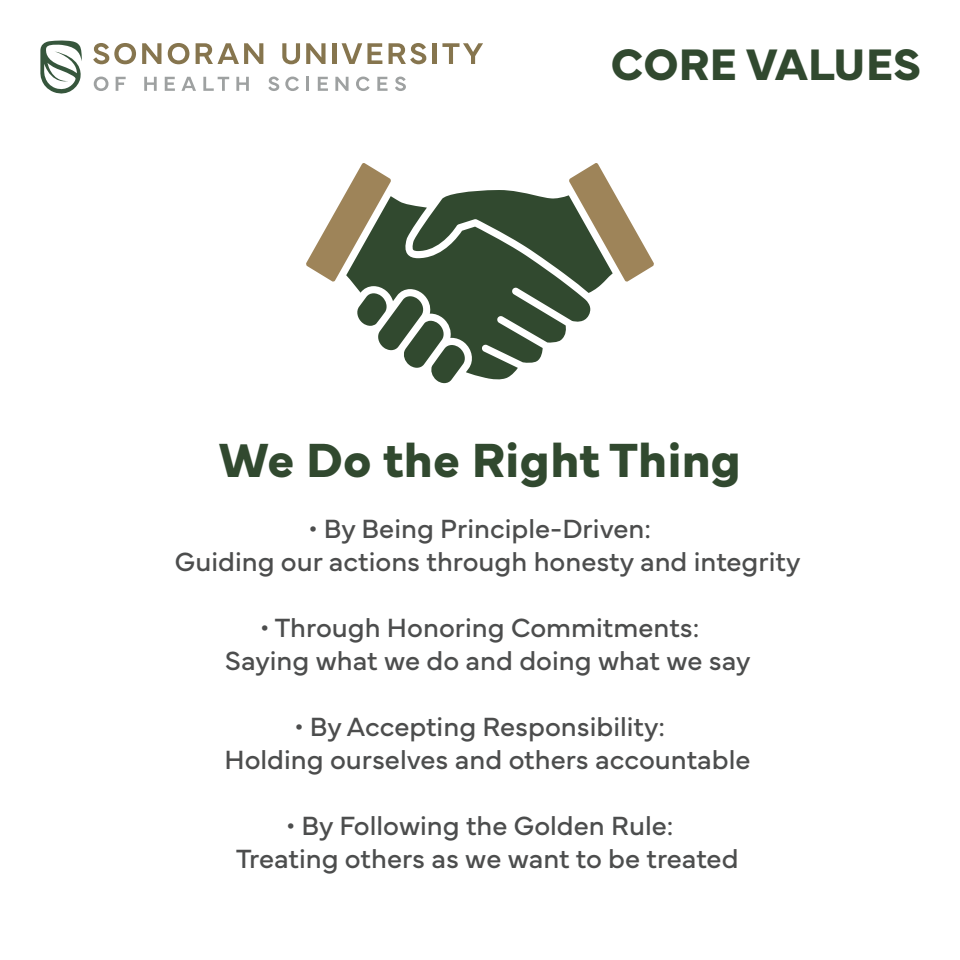
<style>
.page{position:relative;width:960px;height:960px;background:#fff}
.page>*{position:absolute;margin:0;border:0;box-sizing:border-box;transform-origin:0 0}
.t1{font:700 50px "Mundial";color:#31492f}
.t2{font:700 46px "Mundial";color:#31492f}
.t3{font:27.5px/33px "Mundial";color:#4c4d4d;text-align:center}
</style>
<div class="page">
<svg style="left:40px;top:40px;width:42px;height:54px"></svg>
<svg style="left:93px;top:43px;width:43px;height:21px"></svg>
<svg style="left:142px;top:43px;width:19px;height:21px"></svg>
<svg style="left:168px;top:43px;width:21px;height:21px"></svg>
<svg style="left:196px;top:43px;width:67px;height:21px"></svg>
<svg style="left:282px;top:43px;width:18px;height:21px"></svg>
<svg style="left:306px;top:43px;width:20px;height:21px"></svg>
<hr style="left:332px;top:43px;width:4px;height:21px;background:#86754e">
<svg style="left:342px;top:43px;width:40px;height:21px"></svg>
<svg style="left:389px;top:43px;width:37px;height:21px"></svg>
<hr style="left:433px;top:43px;width:4px;height:21px;background:#86754e">
<svg style="left:442px;top:43px;width:41px;height:21px"></svg>
<svg style="left:94px;top:77px;width:14px;height:14px"></svg>
<svg style="left:116px;top:77px;width:10px;height:14px"></svg>
<svg style="left:144px;top:77px;width:13px;height:14px"></svg>
<svg style="left:165px;top:77px;width:10px;height:14px"></svg>
<svg style="left:181px;top:77px;width:15px;height:14px"></svg>
<svg style="left:203px;top:77px;width:26px;height:14px"></svg>
<svg style="left:236px;top:77px;width:13px;height:14px"></svg>
<svg style="left:268px;top:77px;width:11px;height:14px"></svg>
<svg style="left:285px;top:77px;width:14px;height:14px"></svg>
<svg style="left:307px;top:77px;width:2px;height:14px"></svg>
<svg style="left:318px;top:77px;width:10px;height:14px"></svg>
<svg style="left:335px;top:77px;width:14px;height:14px"></svg>
<svg style="left:356px;top:77px;width:14px;height:14px"></svg>
<svg style="left:377px;top:77px;width:11px;height:14px"></svg>
<svg style="left:395px;top:77px;width:11px;height:14px"></svg>
<svg style="left:306px;top:163px;width:348px;height:220px"></svg>
<h2 class="t2" style="left:611px;top:29px;width:312px">CORE VALUES</h2>
<h1 class="t1" style="left:219px;top:421px;width:524px">We Do the Right Thing</h1>
<p class="t3" style="left:175px;top:509px;width:627px">• By Being Principle-Driven:<br>Guiding our actions through honesty and integrity</p>
<p class="t3" style="left:225px;top:608px;width:527px">• Through Honoring Commitments:<br>Saying what we do and doing what we say</p>
<p class="t3" style="left:224px;top:707px;width:528px">• By Accepting Responsibility:<br>Holding ourselves and others accountable</p>
<p class="t3" style="left:236px;top:806px;width:504px">• By Following the Golden Rule:<br>Treating others as we want to be treated</p>
</div>
